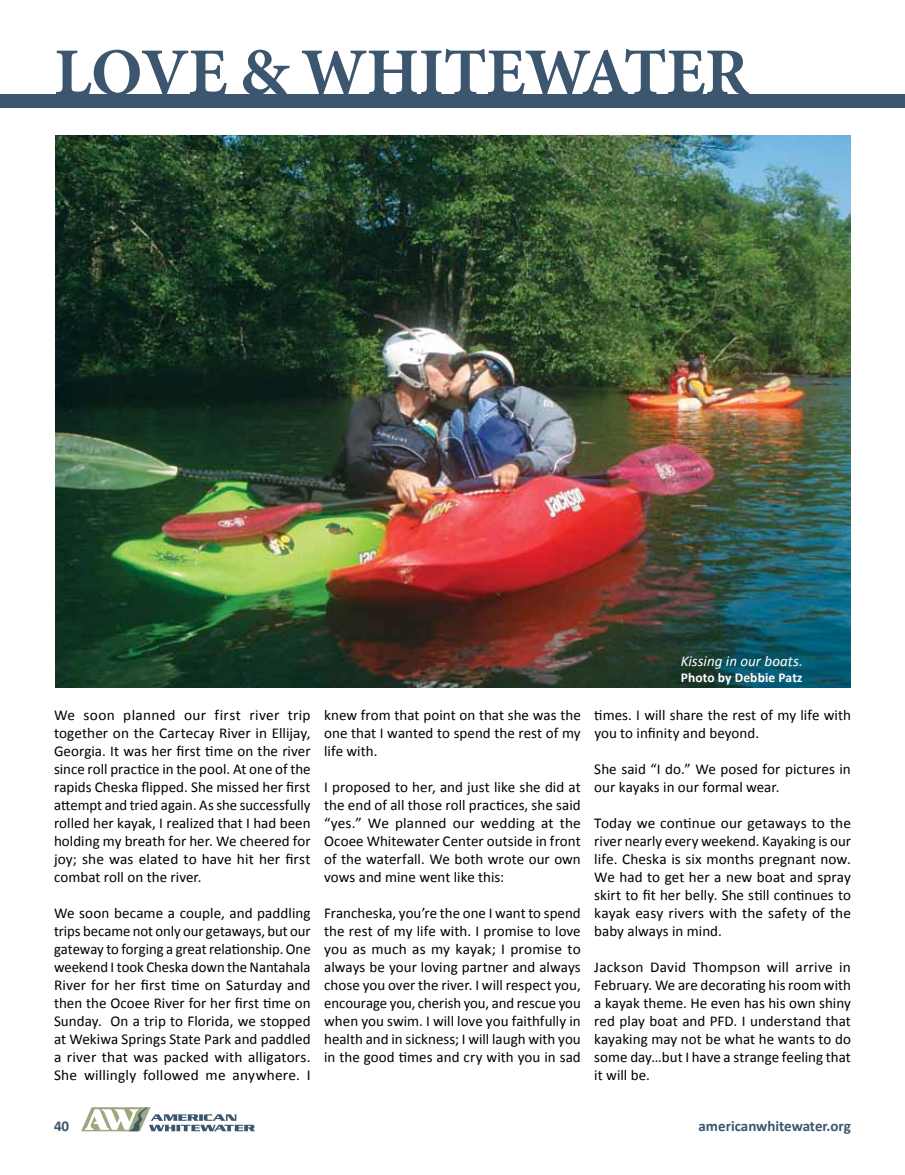
<style>
.page{position:relative;width:905px;height:1175px;background:#fff}
.page>*{position:absolute;margin:0;border:0;box-sizing:border-box;transform-origin:0 0}
.t1{font:700 67.5px "Minion Pro";letter-spacing:-.01em;color:#3b566e}
.t2{font:15px/18px "Calibri";letter-spacing:.005em;color:#000;text-align:justify}
.t3{font:700 15px "Calibri";color:#3b566e}
.t4{font:italic 15px "Calibri";color:#fff}
.t5{font:700 13.5px "Calibri";letter-spacing:.005em;color:#fff}
</style>
<div class="page">
<img style="left:55px;top:135px;width:795px;height:553px">
<svg style="left:81px;top:1107px;width:174px;height:24px"></svg>
<div style="left:0;top:94px;width:904px;height:14px;background:#3b566e"></div>
<h1 class="t1" style="left:54px;top:25px;width:612px">LOVE &amp; WHITEWATER</h1>
<p class="t2" style="left:54px;top:705px;width:258px">We soon planned our first river trip together on the Cartecay River in Ellijay, Georgia. It was her first time on the river since roll practice in the pool. At one of the rapids Cheska flipped. She missed her first attempt and tried again. As she successfully rolled her kayak, I realized that I had been holding my breath for her. We cheered for joy; she was elated to have hit her first combat roll on the river.</p>
<p class="t2" style="left:54px;top:903px;width:258px">We soon became a couple, and paddling trips became not only our getaways, but our gateway to forging a great relationship. One weekend I took Cheska down the Nantahala River for her first time on Saturday and then the Ocoee River for her first time on Sunday. On a trip to Florida, we stopped at Wekiwa Springs State Park and paddled a river that was packed with alligators.<br>She willingly followed me anywhere. I</p>
<p class="t2" style="left:324px;top:705px;width:258px">knew from that point on that she was the one that I wanted to spend the rest of my life with.</p>
<p class="t2" style="left:324px;top:777px;width:258px">I proposed to her, and just like she did at the end of all those roll practices, she said “yes.” We planned our wedding at the Ocoee Whitewater Center outside in front of the waterfall. We both wrote our own vows and mine went like this:</p>
<p class="t2" style="left:324px;top:903px;width:258px">Francheska, you’re the one I want to spend the rest of my life with. I promise to love you as much as my kayak; I promise to always be your loving partner and always chose you over the river. I will respect you, encourage you, cherish you, and rescue you when you swim. I will love you faithfully in health and in sickness; I will laugh with you in the good times and cry with you in sad</p>
<p class="t4" style="left:680px;top:651px;width:123px">Kissing in our boats.</p>
<p class="t5" style="left:680px;top:669px;width:123px">Photo by Debbie Patz</p>
<p class="t2" style="left:594px;top:705px;width:258px">times. I will share the rest of my life with you to infinity and beyond.</p>
<p class="t2" style="left:594px;top:759px;width:258px">She said “I do.” We posed for pictures in our kayaks in our formal wear.</p>
<p class="t2" style="left:594px;top:813px;width:258px">Today we continue our getaways to the river nearly every weekend. Kayaking is our life. Cheska is six months pregnant now.<br>We had to get her a new boat and spray skirt to fit her belly. She still continues to kayak easy rivers with the safety of the baby always in mind.</p>
<p class="t2" style="left:594px;top:957px;width:258px">Jackson David Thompson will arrive in February. We are decorating his room with a kayak theme. He even has his own shiny red play boat and PFD. I understand that kayaking may not be what he wants to do some day…but I have a strange feeling that it will be.</p>
<p class="t3" style="left:54px;top:1116px;width:17px">40</p>
<p class="t3" style="left:698px;top:1116px;width:154px">americanwhitewater.org</p>
</div>
